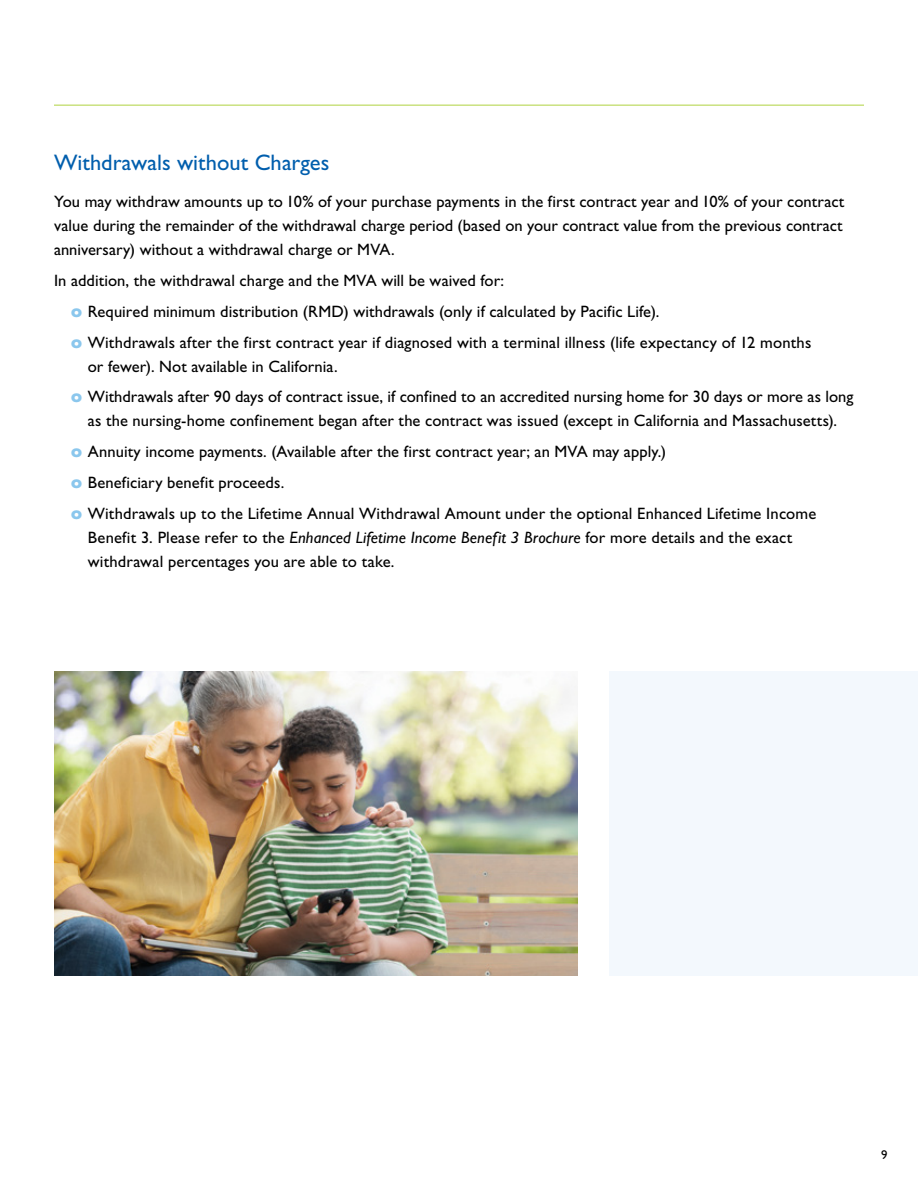
<style>
.page{position:relative;width:918px;height:1188px;background:#fff}
.page>*{position:absolute;margin:0;border:0;box-sizing:border-box;transform-origin:0 0}
.t1{font:22.5px "Gill Sans Std";color:#005ead}
.Text{font:16.5px/24px "Gill Sans Std";letter-spacing:.005em;color:#000}
.t2{font:12.75px "Gill Sans Std";color:#000}
.s1{font-family:"Futura Std";font-weight:700;color:#8bc7ed}
.s2{font-style:italic}
</style>
<div class="page">
<hr style="left:54px;top:105px;width:810px;height:1px;background:#b0d23f">
<div style="left:609px;top:671px;width:309px;height:305px;background:#f3f8fd"></div>
<img style="left:54px;top:671px;width:523px;height:305px">
<p class="t1" style="left:54px;top:149px;width:277px">Withdrawals without Charges</p>
<p class="Text" style="left:54px;top:190px;width:792px;text-align:justify">You may withdraw amounts up to 10% of your purchase payments in the first contract year and 10% of your contract value during the remainder of the withdrawal charge period (based on your contract value from the previous contract anniversary) without a withdrawal charge or MVA.</p>
<p class="Text" style="left:54px;top:269px;width:452px">In addition, the withdrawal charge and the MVA will be waived for:</p>
<p class="Text" style="left:71px;top:299px;width:590px"><span class="s1">o</span> Required minimum distribution (RMD) withdrawals (only if calculated by Pacific Life).</p>
<p class="Text" style="left:88px;top:330px;width:725px;text-indent:-17px"><span class="s1">o</span> Withdrawals after the first contract year if diagnosed with a terminal illness (life expectancy of 12 months or fewer). Not available in California.</p>
<p class="Text" style="left:71px;top:385px;width:784px;text-align:center"><span class="s1">o</span> Withdrawals after 90 days of contract issue, if confined to an accredited nursing home for 30 days or more as long as the nursing-home confinement began after the contract was issued (except in California and Massachusetts).</p>
<p class="Text" style="left:71px;top:440px;width:597px"><span class="s1">o</span> Annuity income payments. (Available after the first contract year; an MVA may apply.)</p>
<p class="Text" style="left:71px;top:470px;width:215px"><span class="s1">o</span> Beneficiary benefit proceeds.</p>
<p class="Text" style="left:88px;top:501px;width:730px;text-indent:-17px"><span class="s1">o</span> Withdrawals up to the Lifetime Annual Withdrawal Amount under the optional Enhanced Lifetime Income<br>Benefit 3. Please refer to the <span class="s2">Enhanced Lifetime Income Benefit 3 Brochure</span> for more details and the exact withdrawal percentages you are able to take.</p>
<p class="t2" style="left:881px;top:1147px;width:8px">9</p>
</div>
